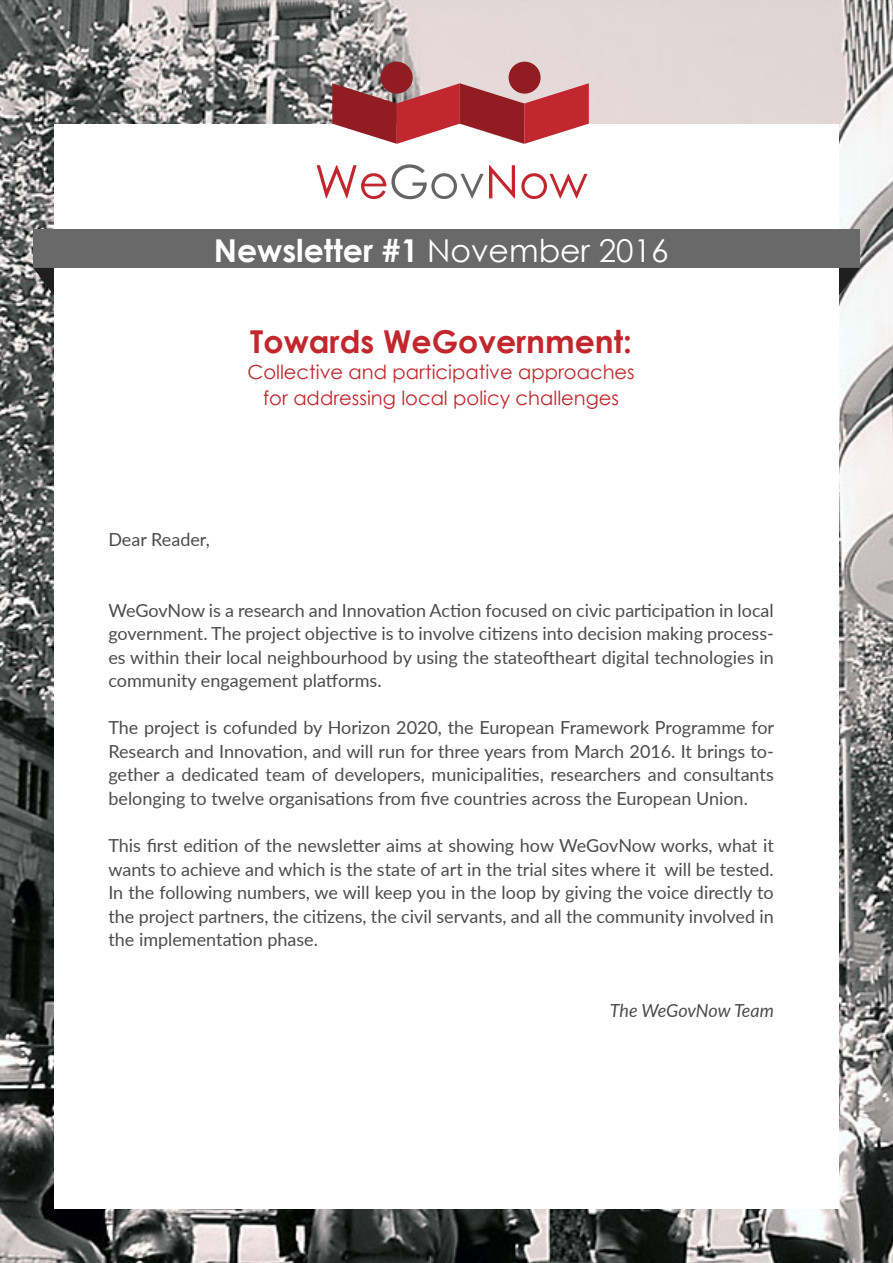
<style>
.page{position:relative;width:893px;height:1263px;background:#fff}
.page>*{position:absolute;margin:0;border:0;box-sizing:border-box;transform-origin:0 0}
.t1{font:700 31.5px "Century Gothic";color:#fff}
.t2{font:700 31.5px "Century Gothic";color:#c1272c}
.t3{font:19.5px/26.1px "Century Gothic";color:#c1272c;text-align:center}
.t4{font:18px/23.5px "Lato";color:#4c4c4c;text-align:justify}
.t5{font:italic 18px "Lato";letter-spacing:-.01em;color:#4c4c4c}
.s1{font-weight:400}
</style>
<div class="page">
<img style="left:0;top:0;width:893px;height:1263px">
<div style="left:54px;top:125px;width:785px;height:1084px;background:#fff"></div>
<div style="left:33px;top:230px;width:827px;height:38px;background:#696969"></div>
<div style="left:381px;top:62px;width:32px;height:32px;background:#911c21;border-radius:50%"></div>
<div style="left:509px;top:62px;width:32px;height:32px;background:#911c21;border-radius:50%"></div>
<svg style="left:317px;top:164px;width:198px;height:35px"></svg>
<svg style="left:521px;top:173px;width:66px;height:26px"></svg>
<svg style="left:332px;top:83px;width:257px;height:61px"></svg>
<img style="left:332px;top:124px;width:65px;height:20px">
<svg style="left:33px;top:268px;width:21px;height:28px"></svg>
<svg style="left:839px;top:268px;width:21px;height:28px"></svg>
<h1 class="t1" style="left:214px;top:227px;width:456px">Newsletter #1 <span class="s1">November 2016</span></h1>
<h1 class="t2" style="left:250px;top:318px;width:383px">Towards WeGovernment:</h1>
<p class="t3" style="left:248px;top:359px;width:389px">Collective and participative approaches for addressing local policy challenges</p>
<p class="t4" style="left:108px;top:527px;width:103px">Dear Reader,</p>
<p class="t4" style="left:108px;top:597px;width:667px">WeGovNow is a research and Innovation Action focused on civic participation in local government. The project objective is to involve citizens into decision making process&shy;es within their local neighbourhood by using the stateofheart digital technologies in community engagement platforms.</p>
<p class="t4" style="left:108px;top:715px;width:667px">The project is cofunded by Horizon 2020, the European Framework Programme for Research and Innovation, and will run for three years from March 2016. It brings to&shy;gether a dedicated team of developers, municipalities, researchers and consultants belonging to twelve organisations from five countries across the European Union.</p>
<p class="t4" style="left:108px;top:833px;width:667px">This first edition of the newsletter aims at showing how WeGovNow works, what it wants to achieve and which is the state of art in the trial sites where it will be tested.<br>In the following numbers, we will keep you in the loop by giving the voice directly to the project partners, the citizens, the civil servants, and all the community involved in the implementation phase.</p>
<p class="t5" style="left:610px;top:997px;width:166px">The WeGovNow Team</p>
</div>
